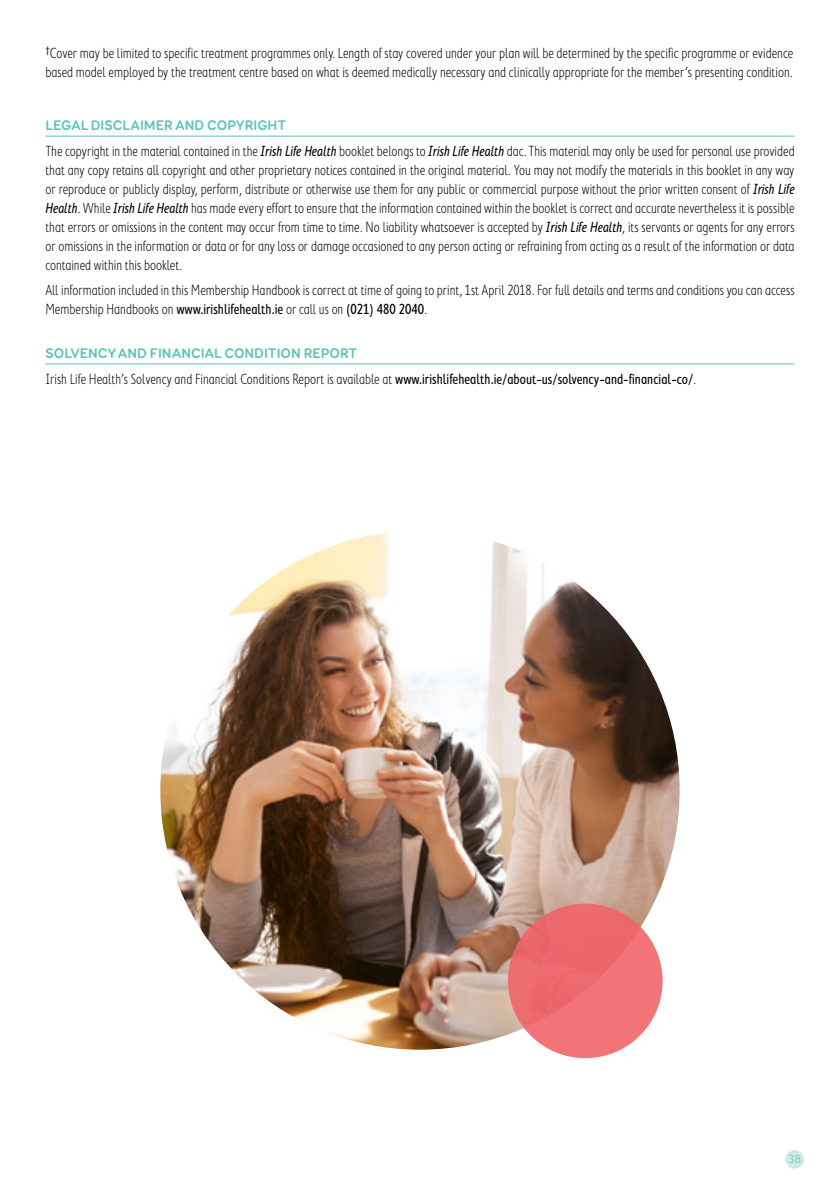
<style>
.page{position:relative;width:840px;height:1191px;background:#fff}
.page>*{position:absolute;margin:0;border:0;box-sizing:border-box;transform-origin:0 0}
.t1{font:300 condensed 15px/19px "Cambridge Round";color:#000}
.t2{font:700 14px "Booster Next FY";color:#5dc4b9}
.t3{font:300 12px "Booster Next FY";color:#5dc4b9}
.s1{font-weight:400;font-style:italic}
.s2{font-weight:400}
</style>
<div class="page">
<div style="left:784px;top:1150px;width:19px;height:18px;background:#cfeae6;border-radius:50%"></div>
<hr style="left:45px;top:135px;width:749px;height:2px;background:#96d5d0">
<hr style="left:45px;top:363px;width:749px;height:2px;background:#96d5d0">
<img style="left:160px;top:531px;width:519px;height:518px;border-radius:259px">
<div style="left:507px;top:903px;width:155px;height:155px;background:#ed6d70;border-radius:50%"></div>
<p class="t1" style="left:45px;top:44px;width:749px"><sup>†</sup>Cover may be limited to specific treatment programmes only. Length of stay covered under your plan will be determined by the specific programme or evidence based model employed by the treatment centre based on what is deemed medically necessary and clinically appropriate for the member’s presenting condition.</p>
<p class="t2" style="left:45px;top:117px;width:242px">LEGAL DISCLAIMER AND COPYRIGHT</p>
<p class="t1" style="left:45px;top:141px;width:750px;text-align:justify">The copyright in the material contained in the <span class="s1">Irish Life Health</span> booklet belongs to <span class="s1">Irish Life Health</span> dac. This material may only be used for personal use provided that any copy retains all copyright and other proprietary notices contained in the original material. You may not modify the materials in this booklet in any way or reproduce or publicly display, perform, distribute or otherwise use them for any public or commercial purpose without the prior written consent of <span class="s1">Irish Life Health</span>. While <span class="s1">Irish Life Health</span> has made every effort to ensure that the information contained within the booklet is correct and accurate nevertheless it is possible that errors or omissions in the content may occur from time to time. No liability whatsoever is accepted by <span class="s1">Irish Life Health</span>, its servants or agents for any errors or omissions in the information or data or for any loss or damage occasioned to any person acting or refraining from acting as a result of the information or data contained within this booklet.</p>
<p class="t1" style="left:45px;top:280px;width:750px">All information included in this Membership Handbook is correct at time of going to print, 1st April 2018. For full details and terms and conditions you can access<br>Membership Handbooks on <span class="s2">www.irishlifehealth.ie</span> or call us on <span class="s2">(021) 480 2040</span>.</p>
<p class="t2" style="left:45px;top:344px;width:313px">SOLVENCY AND FINANCIAL CONDITION REPORT</p>
<p class="t1" style="left:45px;top:369px;width:652px">Irish Life Health’s Solvency and Financial Conditions Report is available at <span class="s2">www.irishlifehealth.ie/about-us/solvency-and-financial-co/</span>.</p>
<p class="t3" style="left:787px;top:1151px;width:14px">38</p>
</div>
